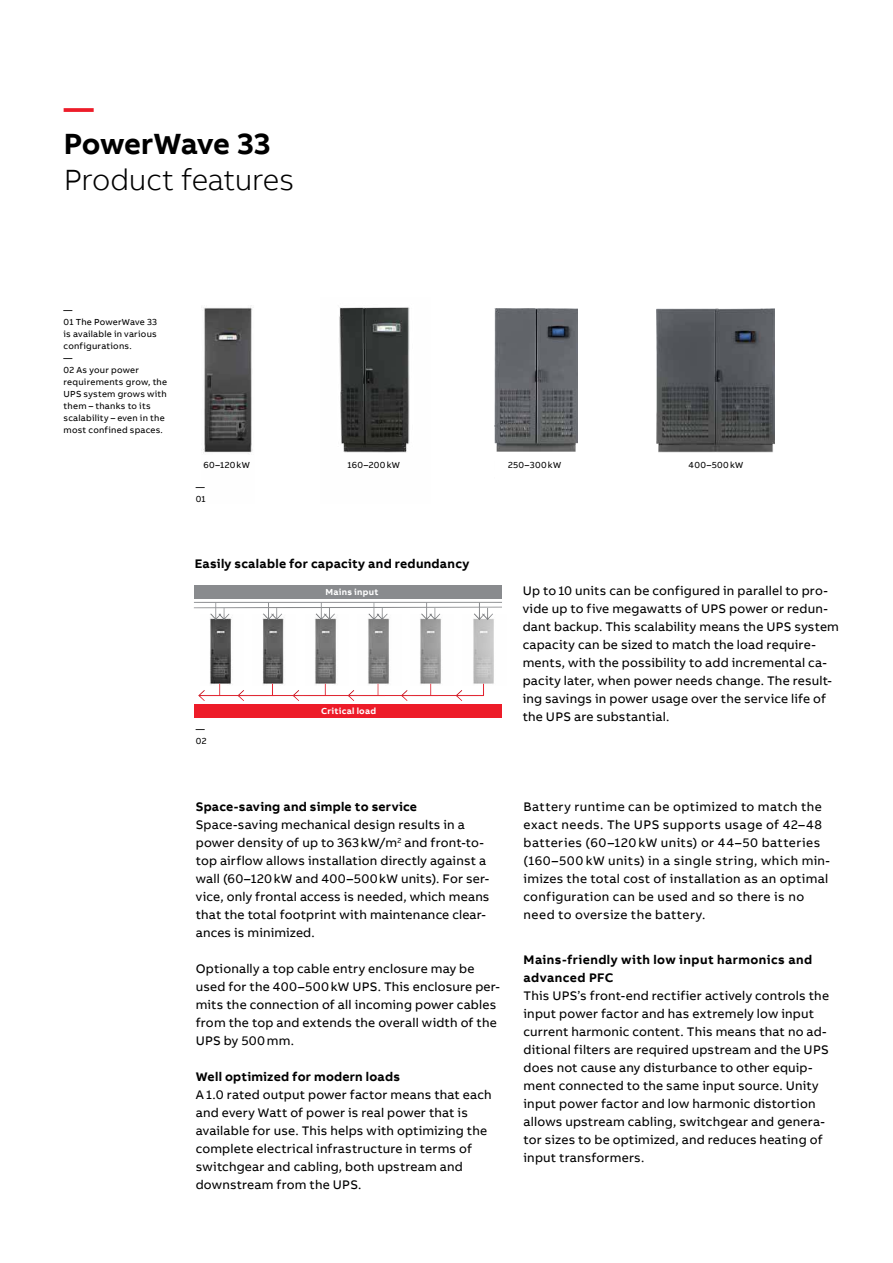
<style>
.page{position:relative;width:893px;height:1263px;background:#fff}
.page>*{position:absolute;margin:0;border:0;box-sizing:border-box;transform-origin:0 0}
.t1{font:300 30px "AB Bvoice";letter-spacing:-.01em;color:#000}
.t2{font:700 30px "AB Bvoice";letter-spacing:-.015em;color:#000}
.t3{font:700 30px "AB Bvoice";color:#ed1c29}
.t4{font:12.75px/18px "AB Bvoice";letter-spacing:.015em;color:#000}
.t5{font:12.75px/18px "AB Bvoice";letter-spacing:.035em;color:#000}
.t6{font:700 12.75px/18px "AB Bvoice";letter-spacing:.02em;color:#000}
.t7{font:9px/12px "AB Bvoice";letter-spacing:.025em;color:#000}
.t8{font:700 9px "AB Bvoice";letter-spacing:.03em;color:#fff}
</style>
<div class="page">
<img style="left:203px;top:305px;width:50px;height:149px">
<img style="left:339px;top:307px;width:71px;height:146px">
<img style="left:495px;top:308px;width:82px;height:144px">
<img style="left:657px;top:308px;width:117px;height:145px">
<img style="left:210px;top:632px;width:21px;height:51px">
<img style="left:262px;top:632px;width:22px;height:53px">
<img style="left:315px;top:632px;width:21px;height:53px">
<img style="left:368px;top:632px;width:21px;height:52px">
<img style="left:420px;top:632px;width:21px;height:52px">
<img style="left:473px;top:632px;width:21px;height:51px">
<div style="left:194px;top:704px;width:307px;height:13px;background:#ed1c29"></div>
<div style="left:186px;top:688px;width:42px;height:17px;background:#fff"></div>
<svg style="left:198px;top:683px;width:21px;height:18px"></svg>
<svg style="left:219px;top:672px;width:13px;height:13px"></svg>
<svg style="left:219px;top:676px;width:9px;height:29px"></svg>
<svg style="left:225px;top:688px;width:46px;height:17px"></svg>
<svg style="left:271px;top:672px;width:13px;height:13px"></svg>
<svg style="left:271px;top:676px;width:10px;height:21px"></svg>
<svg style="left:280px;top:688px;width:44px;height:13px"></svg>
<svg style="left:324px;top:672px;width:12px;height:24px"></svg>
<svg style="left:324px;top:676px;width:9px;height:21px"></svg>
<svg style="left:335px;top:688px;width:42px;height:13px"></svg>
<svg style="left:377px;top:672px;width:12px;height:24px"></svg>
<svg style="left:377px;top:676px;width:9px;height:21px"></svg>
<svg style="left:389px;top:690px;width:41px;height:11px"></svg>
<svg style="left:430px;top:672px;width:13px;height:24px"></svg>
<svg style="left:430px;top:676px;width:9px;height:21px"></svg>
<div style="left:448px;top:688px;width:47px;height:24px;background:#ed1c29"></div>
<div style="left:443px;top:688px;width:49px;height:17px;background:#fff"></div>
<svg style="left:455px;top:683px;width:27px;height:18px"></svg>
<svg style="left:482px;top:672px;width:13px;height:31px"></svg>
<svg style="left:482px;top:676px;width:10px;height:29px"></svg>
<div style="left:194px;top:585px;width:307px;height:13px;background:#898b8e"></div>
<svg style="left:194px;top:594px;width:308px;height:8px"></svg>
<div style="left:209px;top:591px;width:24px;height:37px;background:#898b8e"></div>
<svg style="left:209px;top:599px;width:17px;height:34px"></svg>
<div style="left:262px;top:591px;width:24px;height:37px;background:#898b8e"></div>
<svg style="left:262px;top:599px;width:17px;height:34px"></svg>
<div style="left:314px;top:591px;width:24px;height:37px;background:#898b8e"></div>
<svg style="left:314px;top:599px;width:17px;height:34px"></svg>
<div style="left:367px;top:591px;width:24px;height:37px;background:#898b8e"></div>
<svg style="left:367px;top:599px;width:17px;height:34px"></svg>
<div style="left:420px;top:591px;width:24px;height:37px;background:#898b8e"></div>
<svg style="left:420px;top:599px;width:17px;height:34px"></svg>
<div style="left:472px;top:591px;width:24px;height:37px;background:#898b8e"></div>
<svg style="left:472px;top:599px;width:17px;height:34px"></svg>
<div style="left:217px;top:597px;width:24px;height:31px;background:linear-gradient(to right,#fff,#fcfcfc)"></div>
<svg style="left:217px;top:600px;width:17px;height:32px"></svg>
<div style="left:270px;top:597px;width:24px;height:31px;background:linear-gradient(to right,#fff,#fcfcfc)"></div>
<svg style="left:270px;top:600px;width:17px;height:32px"></svg>
<div style="left:322px;top:597px;width:24px;height:31px;background:linear-gradient(to right,#fff,#fcfcfc)"></div>
<svg style="left:322px;top:600px;width:17px;height:32px"></svg>
<div style="left:375px;top:597px;width:24px;height:31px;background:linear-gradient(to right,#fff,#fcfcfc)"></div>
<svg style="left:375px;top:600px;width:17px;height:32px"></svg>
<div style="left:428px;top:597px;width:24px;height:31px;background:linear-gradient(to right,#fff,#fcfcfc)"></div>
<svg style="left:428px;top:600px;width:17px;height:32px"></svg>
<svg style="left:194px;top:602px;width:287px;height:19px"></svg>
<svg style="left:481px;top:597px;width:21px;height:11px"></svg>
<svg style="left:481px;top:600px;width:17px;height:32px"></svg>
<h1 class="t3" style="left:64px;top:95px;width:31px">—</h1>
<h1 class="t2" style="left:64px;top:131px;width:208px">PowerWave 33</h1>
<h1 class="t1" style="left:64px;top:167px;width:232px">Product features</h1>
<p class="t7" style="left:64px;top:305px;width:105px">—<br>01 The PowerWave 33<br>is available in various configurations.<br>—<br>02 As your power requirements grow, the<br>UPS system grows with them – thanks to its scalability – even in the most confined spaces.</p>
<p class="t7" style="left:203px;top:460px;width:48px">60–120 kW</p>
<p class="t7" style="left:348px;top:459px;width:54px">160 –200 kW</p>
<p class="t7" style="left:508px;top:460px;width:55px">250–300 kW</p>
<p class="t7" style="left:689px;top:460px;width:56px">400–500 kW</p>
<p class="t7" style="left:196px;top:481px;width:11px">—<br>01</p>
<p class="t6" style="left:195px;top:555px;width:276px">Easily scalable for capacity and redundancy</p>
<p class="t8" style="left:325px;top:588px;width:54px">Mains input</p>
<p class="t7" style="left:196px;top:724px;width:12px">—<br>02</p>
<p class="t8" style="left:321px;top:707px;width:56px">Critical load</p>
<p class="t6" style="left:196px;top:798px;width:223px">Space-saving and simple to service</p>
<p class="t4" style="left:196px;top:816px;width:295px">Space-saving mechanical design results in a power density of up to 363 kW/m<sup>2</sup> and front-to&shy;top airflow allows installation directly against a wall (60–120 kW and 400–500 kW units). For ser&shy;vice, only frontal access is needed, which means that the total footprint with maintenance clear&shy;ances is minimized.</p>
<p class="t4" style="left:196px;top:960px;width:306px">Optionally a top cable entry enclosure may be used for the 400–500 kW UPS. This enclosure per&shy;mits the connection of all incoming power cables from the top and extends the overall width of the UPS by 500 mm.</p>
<p class="t6" style="left:196px;top:1068px;width:206px">Well optimized for modern loads</p>
<p class="t4" style="left:196px;top:1086px;width:297px">A 1.0 rated output power factor means that each and every Watt of power is real power that is available for use. This helps with optimizing the complete electrical infrastructure in terms of switchgear and cabling, both upstream and downstream from the UPS.</p>
<p class="t4" style="left:523px;top:582px;width:318px">Up to 10 units can be configured in parallel to pro&shy;vide up to five megawatts of UPS power or redun&shy;dant backup. This scalability means the UPS system capacity can be sized to match the load require&shy;ments, with the possibility to add incremental ca&shy;pacity later, when power needs change. The result&shy;ing savings in power usage over the service life of the UPS are substantial.</p>
<p class="t5" style="left:524px;top:798px;width:308px">Battery runtime can be optimized to match the exact needs. The UPS supports usage of 42–48 batteries (60 –120 kW units) or 44–50 batteries (160–500 kW units) in a single string, which min&shy;imizes the total cost of installation as an optimal configuration can be used and so there is no need to oversize the battery.</p>
<p class="t6" style="left:524px;top:951px;width:290px">Mains-friendly with low input harmonics and advanced PFC</p>
<p class="t4" style="left:524px;top:987px;width:307px">This UPS’s front-end rectifier actively controls the input power factor and has extremely low input current harmonic content. This means that no ad&shy;ditional filters are required upstream and the UPS does not cause any disturbance to other equip&shy;ment connected to the same input source. Unity input power factor and low harmonic distortion allows upstream cabling, switchgear and genera&shy;tor sizes to be optimized, and reduces heating of input transformers.</p>
</div>
